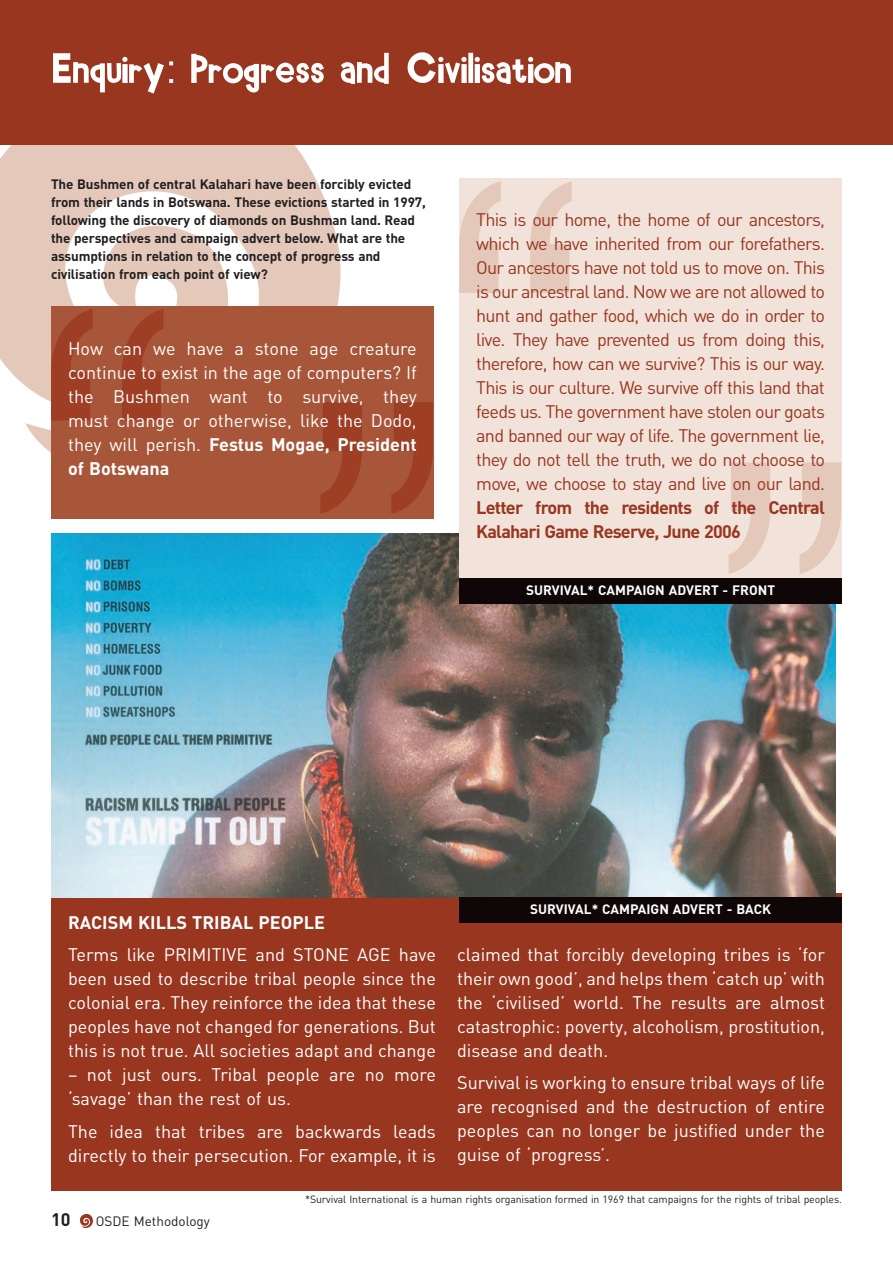
<style>
.page{position:relative;width:893px;height:1263px;background:#fff}
.page>*{position:absolute;margin:0;border:0;box-sizing:border-box;transform-origin:0 0}
.t1{font:18px/24px "DIN";color:#fff;text-align:justify}
.t2{font:18px/24px "DIN";letter-spacing:-.04em;color:#993620;text-align:justify}
.t3{font:700 18px/24px "DIN";letter-spacing:-.045em;color:#993620}
.t4{font:700 18px "DIN";color:#fff}
.t5{font:700 18px "DIN";color:#231f20}
.t6{font:700 13.5px/18px "DIN";letter-spacing:-.01em;color:#231f20}
.t7{font:700 13.5px "DIN";color:#fff}
.t8{font:13.5px "DIN";color:#231f20}
.t9{font:10.5px "DIN";letter-spacing:-.01em;color:#231f20}
.s1{font-weight:700}
</style>
<div class="page">
<div style="left:51px;top:893px;width:791px;height:298px;background:#993620"></div>
<img style="left:51px;top:534px;width:784px;height:363px">
<img style="left:80px;top:1214px;width:13px;height:14px">
<img style="left:0;top:145px;width:340px;height:308px">
<div style="left:0;top:0;width:893px;height:145px;background:#993620"></div>
<svg style="left:53px;top:52px;width:518px;height:42px"></svg>
<div style="left:51px;top:306px;width:383px;height:213px;background:#a8563a"></div>
<svg style="left:320px;top:402px;width:113px;height:112px"></svg>
<svg style="left:51px;top:309px;width:113px;height:111px"></svg>
<div style="left:459px;top:179px;width:383px;height:399px;background:#f1e3da"></div>
<svg style="left:729px;top:462px;width:112px;height:112px"></svg>
<svg style="left:459px;top:181px;width:113px;height:112px"></svg>
<div style="left:459px;top:578px;width:383px;height:26px;background:#0e0607"></div>
<div style="left:459px;top:897px;width:383px;height:26px;background:#0e0607"></div>
<p class="t6" style="left:51px;top:176px;width:376px">The Bushmen of central Kalahari have been forcibly evicted from their lands in Botswana. These evictions started in 1997, following the discovery of diamonds on Bushman land. Read the perspectives and campaign advert below. What are the assumptions in relation to the concept of progress and civilisation from each point of view?</p>
<p class="t1" style="left:68px;top:337px;width:350px">How can we have a stone age creature continue to exist in the age of computers? If the Bushmen want to survive, they must change or otherwise, like the Dodo, they will perish. <span class="s1">Festus Mogae, President of Botswana</span></p>
<p class="t2" style="left:476px;top:208px;width:350px">This is our home, the home of our ancestors, which we have inherited from our forefathers.<br>Our ancestors have not told us to move on. This is our ancestral land. Now we are not allowed to hunt and gather food, which we do in order to live. They have prevented us from doing this, therefore, how can we survive? This is our way.<br>This is our culture. We survive off this land that feeds us. The government have stolen our goats and banned our way of life. The government lie, they do not tell the truth, we do not choose to move, we choose to stay and live on our land.</p>
<p class="t3" style="left:476px;top:496px;width:350px">Letter from the residents of the Central<br>Kalahari Game Reserve, June 2006</p>
<p class="t7" style="left:526px;top:583px;width:250px">SURVIVAL* CAMPAIGN ADVERT - FRONT</p>
<p class="t4" style="left:68px;top:912px;width:258px">RACISM KILLS TRIBAL PEOPLE</p>
<p class="t1" style="left:68px;top:943px;width:369px">Terms like PRIMITIVE and STONE AGE have been used to describe tribal people since the colonial era. They reinforce the idea that these peoples have not changed for generations. But this is not true. All societies adapt and change</p>
<p class="t1" style="left:68px;top:1063px;width:369px">– not just ours. Tribal people are no more ‘savage’ than the rest of us.</p>
<p class="t1" style="left:68px;top:1119px;width:369px">The idea that tribes are backwards leads directly to their persecution. For example, it is</p>
<p class="t7" style="left:530px;top:901px;width:242px">SURVIVAL* CAMPAIGN ADVERT - BACK</p>
<p class="t1" style="left:457px;top:942px;width:369px">claimed that forcibly developing tribes is ‘for their own good’, and helps them ‘catch up’ with the ‘civilised’ world. The results are almost catastrophic: poverty, alcoholism, prostitution, disease and death.</p>
<p class="t1" style="left:457px;top:1071px;width:369px">Survival is working to ensure tribal ways of life are recognised and the destruction of entire peoples can no longer be justified under the guise of ‘progress’.</p>
<p class="t5" style="left:51px;top:1210px;width:21px">10</p>
<p class="t8" style="left:96px;top:1214px;width:116px">OSDE Methodology</p>
<p class="t9" style="left:305px;top:1193px;width:538px">*Survival International is a human rights organisation formed in 1969 that campaigns for the rights of tribal peoples.</p>
</div>
